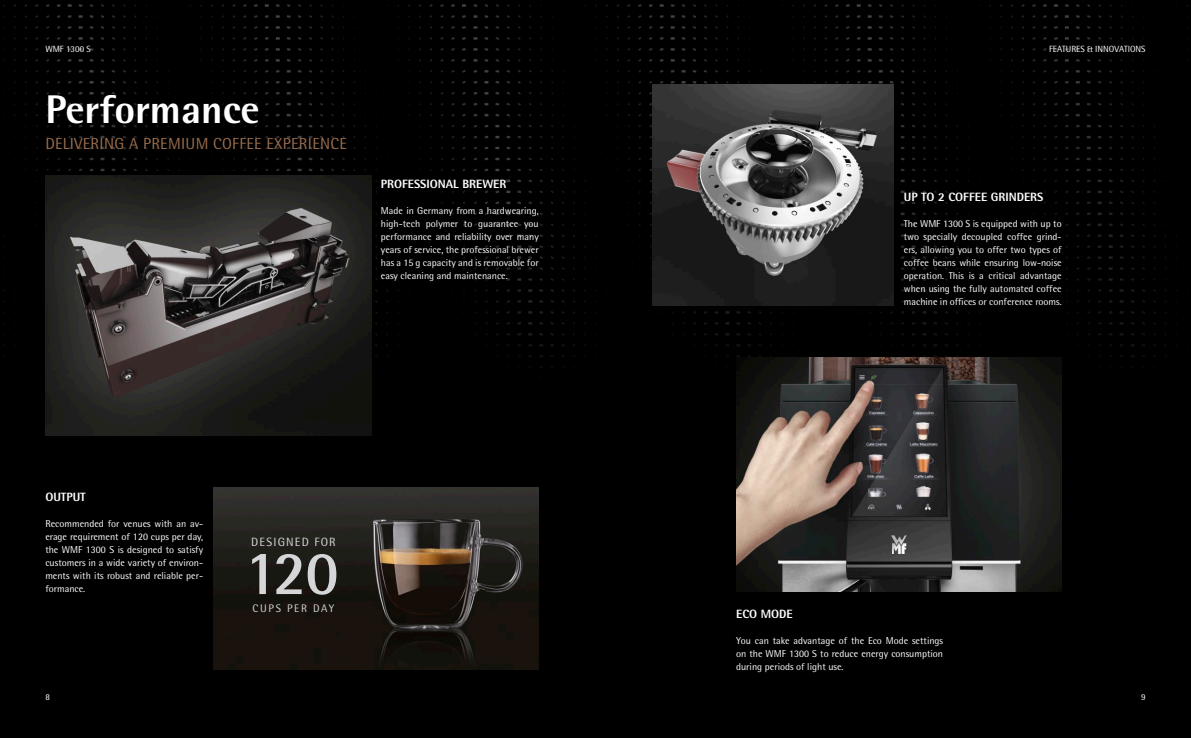
<style>
.page{position:relative;width:1191px;height:738px;background:#fff}
.page>*{position:absolute;margin:0;border:0;box-sizing:border-box;transform-origin:0 0}
.Designed_for_XX_cups{font:500 62px "WMF Rotis";color:#d5d6d8}
.Heading_1_left_40pt{font:700 40px "WMF Rotis";color:#fff}
.Heading_2_left_16pt{font:16px "WMF Rotis";letter-spacing:.02em;color:#996d4d}
.Heading_3_left_12pt{font:700 12px "WMF Rotis";color:#fff}
.Designed_for_XX_cups-2{font:12px "WMF Rotis";letter-spacing:.1em;color:#d5d6d8}
.Designed_for_XX_cups-3{font:11px "WMF Rotis";letter-spacing:.15em;color:#d5d6d8}
.Body_text_left_10pt{font:10px/13px "WMF Rotis";color:#fff;text-align:justify}
.Header_right_9pt_CAP{font:9px "WMF Rotis";color:#fff}
.Header_left_9pt_whit{font:9px "WMF Rotis";color:#fff}
</style>
<div class="page">
<div style="left:0;top:0;width:1191px;height:737px;background:#000"></div>
<img style="left:213px;top:487px;width:326px;height:182px">
<img style="left:45px;top:175px;width:326px;height:260px">
<img style="left:736px;top:357px;width:325px;height:234px">
<img style="left:652px;top:84px;width:242px;height:221px">
<p class="Header_left_9pt_whit" style="left:45px;top:44px;width:47px">WMF 1300 S</p>
<p class="Header_right_9pt_CAP" style="left:1049px;top:44px;width:98px">FEATURES &amp; INNOVATIONS</p>
<p class="Heading_1_left_40pt" style="left:45px;top:84px;width:216px">Performance</p>
<p class="Heading_2_left_16pt" style="left:45px;top:134px;width:303px">DELIVERING A PREMIUM COFFEE EXPERIENCE</p>
<p class="Heading_3_left_12pt" style="left:381px;top:176px;width:127px">PROFESSIONAL BREWER</p>
<p class="Body_text_left_10pt" style="left:381px;top:204px;width:159px">Made in Germany from a hardwearing, high-tech polymer to guarantee you performance and reliability over many years of service, the professional brewer has a 15 g capacity and is removable for easy cleaning and maintenance.</p>
<p class="Heading_3_left_12pt" style="left:45px;top:488px;width:42px">OUTPUT</p>
<p class="Body_text_left_10pt" style="left:45px;top:516px;width:159px">Recommended for venues with an av&shy;erage requirement of 120 cups per day, the WMF 1300 S is designed to satisfy customers in a wide variety of environ&shy;ments with its robust and reliable per&shy;formance.</p>
<p class="Designed_for_XX_cups-2" style="left:251px;top:534px;width:86px">DESIGNED FOR</p>
<p class="Designed_for_XX_cups" style="left:244px;top:534px;width:96px">120</p>
<p class="Designed_for_XX_cups-3" style="left:252px;top:601px;width:83px">CUPS PER DAY</p>
<p class="Heading_3_left_12pt" style="left:904px;top:189px;width:141px">UP TO 2 COFFEE GRINDERS</p>
<p class="Body_text_left_10pt" style="left:904px;top:217px;width:159px">The WMF 1300 S is equipped with up to two specially decoupled coffee grind&shy;ers, allowing you to offer two types of coffee beans while ensuring low-noise operation. This is a critical advantage when using the fully automated coffee machine in offices or conference rooms.</p>
<p class="Heading_3_left_12pt" style="left:736px;top:605px;width:58px">ECO MODE</p>
<p class="Body_text_left_10pt" style="left:736px;top:633px;width:208px">You can take advantage of the Eco Mode settings on the WMF 1300 S to reduce energy consumption during periods of light use.</p>
<p class="Header_right_9pt_CAP" style="left:45px;top:690px;width:6px">8</p>
<p class="Header_right_9pt_CAP" style="left:1141px;top:690px;width:6px">9</p>
</div>
